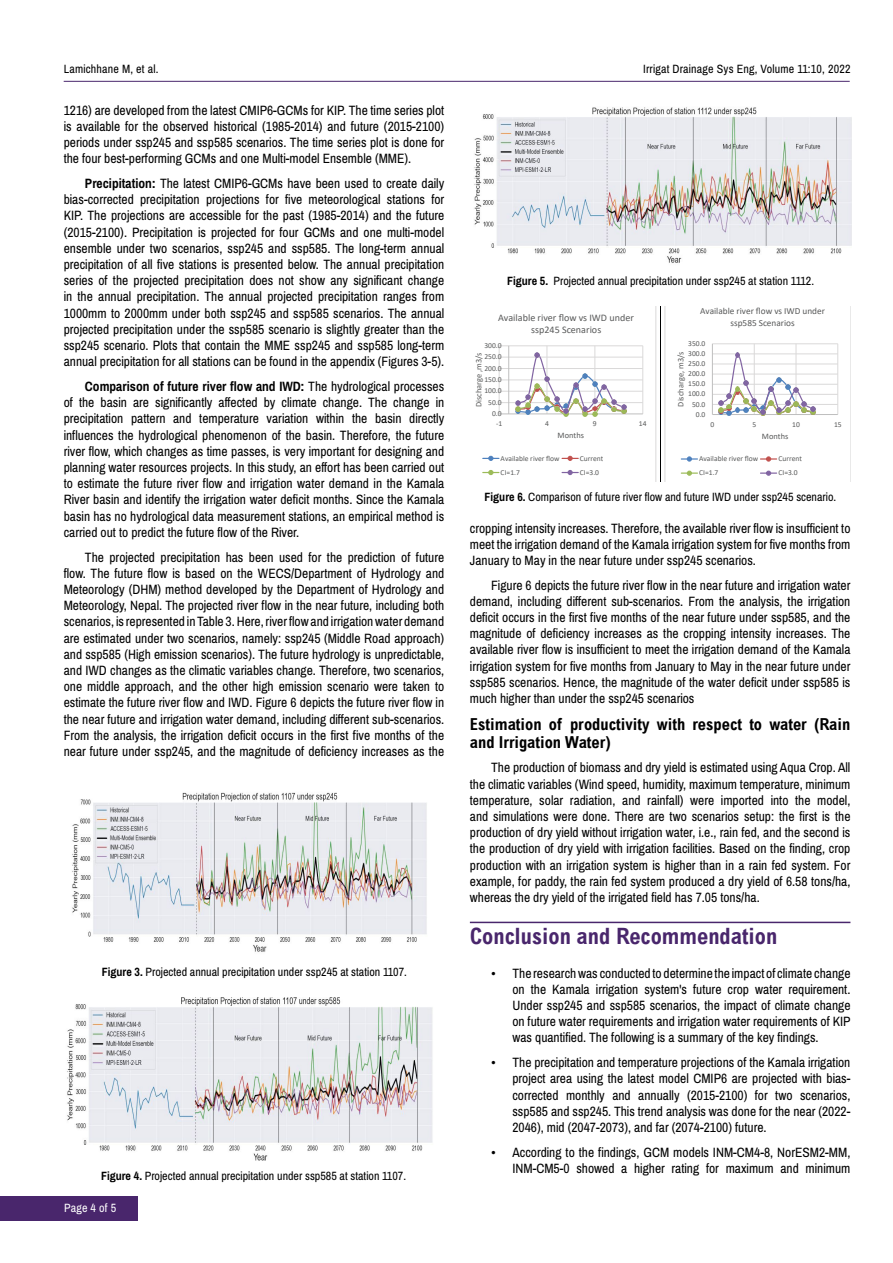
<style>
.page{position:relative;width:893px;height:1263px;background:#fff}
.page>*{position:absolute;margin:0;border:0;box-sizing:border-box;transform-origin:0 0}
.t1{font:700 condensed 22.5px "Arial";color:#49266c}
.t2{font:700 condensed 16.5px/18px "Arial";color:#000}
.t3{font:13.5px/16.2px "Archivo Narrow";color:#000;text-align:justify}
.t4{font:12px "Archivo Narrow";color:#000}
.t5{font:12px "Archivo Narrow";letter-spacing:.015em;color:#fff}
.t6{font:10.05px/12.3px "Calibri";color:#595a5a;text-align:center}
.t7{font:9.3px/11.2px "Calibri";color:#595a5a;text-align:center}
.t8{font:8.4px "Calibri";color:#595a5a}
.t9{font:7.5px "Calibri";color:#595a5a}
.s1{font-weight:700}
.s2{font-family:"Times New Roman"}
</style>
<div class="page">
<hr style="left:64px;top:81px;width:786px;height:1px;background:#49266c">
<div style="left:0;top:1196px;width:137px;height:24px;background:#49266c"></div>
<hr style="left:470px;top:922px;width:380px;height:1px;background:#49266c">
<img style="left:474px;top:107px;width:377px;height:156px">
<img style="left:72px;top:792px;width:355px;height:160px">
<img style="left:67px;top:997px;width:366px;height:163px">
<hr style="left:660px;top:306px;width:1px;height:176px;background:#000">
<svg style="left:482px;top:306px;width:174px;height:176px"></svg>
<svg style="left:665px;top:306px;width:186px;height:176px"></svg>
<p class="t4" style="left:64px;top:61px;width:96px">Lamichhane M, et al.</p>
<p class="t4" style="left:643px;top:61px;width:209px">Irrigat Drainage Sys Eng, Volume 11:10, 2022</p>
<p class="t3" style="left:64px;top:102px;width:382px">1216) are developed from the latest CMIP6-GCMs for KIP. The time series plot is available for the observed historical (1985-2014) and future (2015-2100) periods under ssp245 and ssp585 scenarios. The time series plot is done for the four best-performing GCMs and one Multi-model Ensemble (MME).</p>
<p class="t3" style="left:64px;top:176px;width:382px;text-indent:21px"><span class="s1">Precipitation:</span> The latest CMIP6-GCMs have been used to create daily bias-corrected precipitation projections for five meteorological stations for KIP. The projections are accessible for the past (1985-2014) and the future (2015-2100). Precipitation is projected for four GCMs and one multi-model ensemble under two scenarios, ssp245 and ssp585. The long-term annual precipitation of all five stations is presented below. The annual precipitation series of the projected precipitation does not show any significant change in the annual precipitation. The annual projected precipitation ranges from 1000mm to 2000mm under both ssp245 and ssp585 scenarios. The annual projected precipitation under the ssp585 scenario is slightly greater than the ssp245 scenario. Plots that contain the MME ssp245 and ssp585 long-term annual precipitation for all stations can be found in the appendix (Figures 3-5).</p>
<p class="t3" style="left:64px;top:378px;width:382px;text-indent:21px"><span class="s1">Comparison of future river flow and IWD:</span> The hydrological processes of the basin are significantly affected by climate change. The change in precipitation pattern and temperature variation within the basin directly influences the hydrological phenomenon of the basin. Therefore, the future river flow, which changes as time passes, is very important for designing and planning water resources projects. In this study, an effort has been carried out to estimate the future river flow and irrigation water demand in the Kamala River basin and identify the irrigation water deficit months. Since the Kamala basin has no hydrological data measurement stations, an empirical method is carried out to predict the future flow of the River.</p>
<p class="t3" style="left:64px;top:549px;width:382px;text-indent:21px">The projected precipitation has been used for the prediction of future flow. The future flow is based on the WECS/Department of Hydrology and Meteorology (DHM) method developed by the Department of Hydrology and Meteorology, Nepal. The projected river flow in the near future, including both scenarios, is represented in Table 3. Here, river flow and irrigation water demand are estimated under two scenarios, namely: ssp245 (Middle Road approach) and ssp585 (High emission scenarios). The future hydrology is unpredictable, and IWD changes as the climatic variables change. Therefore, two scenarios, one middle approach, and the other high emission scenario were taken to estimate the future river flow and IWD. Figure 6 depicts the future river flow in the near future and irrigation water demand, including different sub-scenarios.<br>From the analysis, the irrigation deficit occurs in the first five months of the near future under ssp245, and the magnitude of deficiency increases as the</p>
<p class="t4" style="left:102px;top:964px;width:307px"><span class="s1">Figure 3.</span> Projected annual precipitation under ssp245 at station 1107.</p>
<p class="t4" style="left:101px;top:1168px;width:307px"><span class="s1">Figure 4.</span> Projected annual precipitation under ssp585 at station 1107.</p>
<p class="t5" style="left:64px;top:1201px;width:54px">Page 4 of 5</p>
<p class="t4" style="left:507px;top:274px;width:309px"><span class="s1">Figure 5.</span> Projected annual precipitation under ssp245 at station 1112.</p>
<p class="t6" style="left:498px;top:311px;width:137px">Available river flow vs IWD under ssp245 Scenarios</p>
<p class="t7" style="left:700px;top:305px;width:126px">Available river flow vs IWD under ssp585 Scenarios</p>
<p class="t9" style="left:484px;top:340px;width:19px">300.0</p>
<p class="t9" style="left:688px;top:338px;width:19px">350.0</p>
<p class="t8" style="left:473px;top:407px;width:56px;rotate:-90deg">Discharge ,m3/s</p>
<p class="t9" style="left:484px;top:352px;width:19px">250.0</p>
<p class="t9" style="left:484px;top:363px;width:19px">200.0</p>
<p class="t9" style="left:484px;top:374px;width:19px">150.0</p>
<p class="t9" style="left:484px;top:386px;width:19px">100.0</p>
<p class="t9" style="left:488px;top:397px;width:15px">50.0</p>
<p class="t9" style="left:688px;top:348px;width:19px">300.0</p>
<p class="t8" style="left:675px;top:407px;width:56px;rotate:-90deg">Discharge, m3/s</p>
<p class="t9" style="left:688px;top:358px;width:19px">250.0</p>
<p class="t9" style="left:688px;top:368px;width:19px">200.0</p>
<p class="t9" style="left:688px;top:379px;width:19px">150.0</p>
<p class="t9" style="left:688px;top:389px;width:19px">100.0</p>
<p class="t9" style="left:692px;top:399px;width:15px">50.0</p>
<p class="t9" style="left:492px;top:408px;width:11px">0.0</p>
<p class="t9" style="left:696px;top:409px;width:11px">0.0</p>
<p class="t9" style="left:496px;top:418px;width:8px">-1</p>
<p class="t9" style="left:545px;top:418px;width:5px">4</p>
<p class="t9" style="left:593px;top:418px;width:5px">9</p>
<p class="t9" style="left:639px;top:418px;width:9px">14</p>
<p class="t9" style="left:711px;top:419px;width:5px">0</p>
<p class="t9" style="left:752px;top:419px;width:5px">5</p>
<p class="t9" style="left:792px;top:419px;width:9px">10</p>
<p class="t9" style="left:834px;top:419px;width:9px">15</p>
<p class="t8" style="left:558px;top:430px;width:28px">Months</p>
<p class="t8" style="left:762px;top:430px;width:28px">Months</p>
<p class="t9" style="left:501px;top:453px;width:61px">Available river flow</p>
<p class="t9" style="left:580px;top:453px;width:25px">Current</p>
<p class="t9" style="left:501px;top:467px;width:21px">CI=1.7</p>
<p class="t9" style="left:580px;top:467px;width:21px">CI=3.0</p>
<p class="t9" style="left:699px;top:453px;width:61px">Available river flow</p>
<p class="t9" style="left:778px;top:453px;width:25px">Current</p>
<p class="t9" style="left:699px;top:468px;width:21px">CI=1.7</p>
<p class="t9" style="left:778px;top:468px;width:21px">CI=3.0</p>
<p class="t4" style="left:485px;top:490px;width:353px"><span class="s1">Figure 6.</span> Comparison of future river flow and future IWD under ssp245 scenario.</p>
<p class="t3" style="left:470px;top:520px;width:382px">cropping intensity increases. Therefore, the available river flow is insufficient to meet the irrigation demand of the Kamala irrigation system for five months from January to May in the near future under ssp245 scenarios.</p>
<p class="t3" style="left:470px;top:577px;width:382px;text-indent:21px">Figure 6 depicts the future river flow in the near future and irrigation water demand, including different sub-scenarios. From the analysis, the irrigation deficit occurs in the first five months of the near future under ssp585, and the magnitude of deficiency increases as the cropping intensity increases. The available river flow is insufficient to meet the irrigation demand of the Kamala irrigation system for five months from January to May in the near future under ssp585 scenarios. Hence, the magnitude of the water deficit under ssp585 is much higher than under the ssp245 scenarios</p>
<p class="t2" style="left:470px;top:715px;width:382px">Estimation of productivity with respect to water (Rain and Irrigation Water)</p>
<p class="t3" style="left:470px;top:760px;width:382px;text-indent:21px">The production of biomass and dry yield is estimated using Aqua Crop. All the climatic variables (Wind speed, humidity, maximum temperature, minimum temperature, solar radiation, and rainfall) were imported into the model, and simulations were done. There are two scenarios setup: the first is the production of dry yield without irrigation water, i.e., rain fed, and the second is the production of dry yield with irrigation facilities. Based on the finding, crop production with an irrigation system is higher than in a rain fed system. For example, for paddy, the rain fed system produced a dry yield of 6.58 tons/ha, whereas the dry yield of the irrigated field has 7.05 tons/ha.</p>
<h1 class="t1" style="left:470px;top:924px;width:309px">Conclusion and Recommendation</h1>
<p class="t3" style="left:512px;top:965px;width:340px;text-indent:-21px"><span class="s2">•</span> The research was conducted to determine the impact of climate change on the Kamala irrigation system's future crop water requirement.<br>Under ssp245 and ssp585 scenarios, the impact of climate change on future water requirements and irrigation water requirements of KIP was quantified. The following is a summary of the key findings.</p>
<p class="t3" style="left:512px;top:1055px;width:340px;text-indent:-21px"><span class="s2">•</span> The precipitation and temperature projections of the Kamala irrigation project area using the latest model CMIP6 are projected with bias&shy;corrected monthly and annually (2015-2100) for two scenarios, ssp585 and ssp245. This trend analysis was done for the near (2022- 2046), mid (2047-2073), and far (2074-2100) future.</p>
<p class="t3" style="left:491px;top:1144px;width:361px;text-align:right"><span class="s2">•</span> According to the findings, GCM models INM-CM4-8, NorESM2-MM,<br>INM-CM5-0 showed a higher rating for maximum and minimum</p>
</div>
